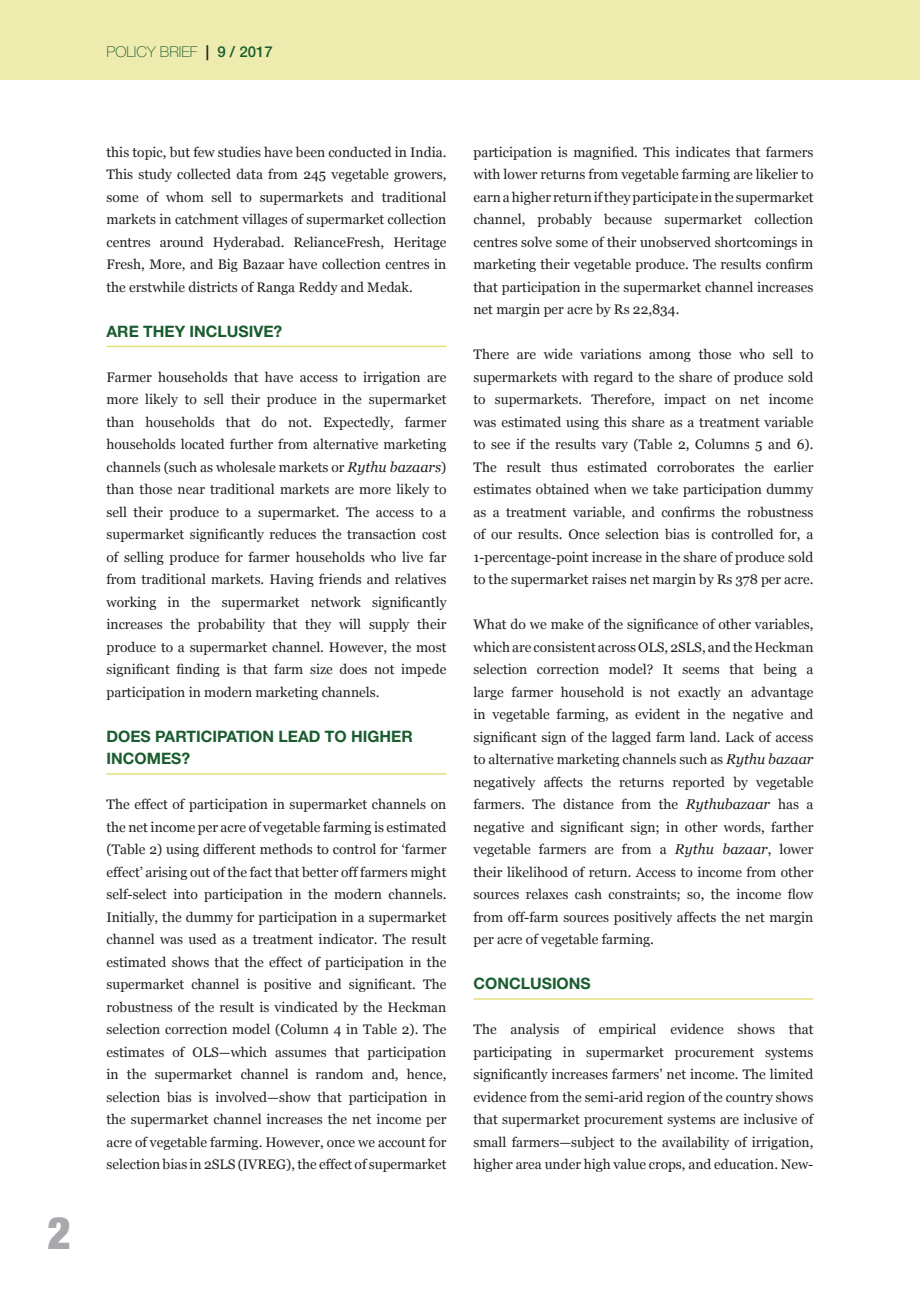
<style>
.page{position:relative;width:920px;height:1290px;background:#fff}
.page>*{position:absolute;margin:0;border:0;box-sizing:border-box;transform-origin:0 0}
.t1{font:900 condensed 45px "Helvetica Neue";color:#a8a9ad}
.t2{font:700 15.75px/22.5px "Helvetica Neue";color:#195c2e}
.t3{font:100 15px "Helvetica Neue LT Std";color:#195c2e}
.t4{font:13.8px/22.5px "Georgia";color:#231f20;text-align:justify}
.s1{font-weight:700;color:#231f20}
.s2{font-weight:500}
.s3{font-style:italic;font-size:14.25px}
</style>
<div class="page">
<div style="left:0;top:0;width:920px;height:80px;background:#eeebaf"></div>
<hr style="left:106px;top:346px;width:340px;height:1px;background:#e5de7c">
<hr style="left:106px;top:773px;width:340px;height:2px;background:#e5de7c">
<hr style="left:473px;top:998px;width:340px;height:2px;background:#e5de7c">
<h1 class="t1" style="left:48px;top:1205px;width:25px">2</h1>
<p class="t3" style="left:106px;top:43px;width:168px">POLICY BRIEF <span class="s1">|</span> <span class="s2">9 / 2017</span></p>
<p class="t4" style="left:106px;top:141px;width:341px">this topic, but few studies have been conducted in India.<br>This study collected data from 245 vegetable growers, some of whom sell to supermarkets and traditional markets in catchment villages of supermarket collection centres around Hyderabad. RelianceFresh, Heritage Fresh, More, and Big Bazaar have collection centres in the erstwhile districts of Ranga Reddy and Medak.</p>
<p class="t2" style="left:106px;top:319px;width:177px">ARE THEY INCLUSIVE?</p>
<p class="t4" style="left:106px;top:366px;width:341px">Farmer households that have access to irrigation are more likely to sell their produce in the supermarket than households that do not. Expectedly, farmer households located further from alternative marketing channels (such as wholesale markets or <span class="s3">Rythu bazaars</span>) than those near traditional markets are more likely to sell their produce to a supermarket. The access to a supermarket significantly reduces the transaction cost of selling produce for farmer households who live far from traditional markets. Having friends and relatives working in the supermarket network significantly increases the probability that they will supply their produce to a supermarket channel. However, the most significant finding is that farm size does not impede participation in modern marketing channels.</p>
<p class="t2" style="left:106px;top:724px;width:308px">DOES PARTICIPATION LEAD TO HIGHER<br>INCOMES?</p>
<p class="t4" style="left:106px;top:793px;width:341px">The effect of participation in supermarket channels on the net income per acre of vegetable farming is estimated (Table 2) using different methods to control for ‘farmer effect’ arising out of the fact that better off farmers might self-select into participation in the modern channels.<br>Initially, the dummy for participation in a supermarket channel was used as a treatment indicator. The result estimated shows that the effect of participation in the supermarket channel is positive and significant. The robustness of the result is vindicated by the Heckman selection correction model (Column 4 in Table 2). The estimates of OLS—which assumes that participation in the supermarket channel is random and, hence, selection bias is involved—show that participation in the supermarket channel increases the net income per acre of vegetable farming. However, once we account for selection bias in 2SLS (IVREG), the effect of supermarket</p>
<p class="t4" style="left:473px;top:141px;width:341px">participation is magnified. This indicates that farmers with lower returns from vegetable farming are likelier to earn a higher return if they participate in the supermarket channel, probably because supermarket collection centres solve some of their unobserved shortcomings in marketing their vegetable produce. The results confirm that participation in the supermarket channel increases net margin per acre by Rs 22,834.</p>
<p class="t4" style="left:473px;top:343px;width:341px">There are wide variations among those who sell to supermarkets with regard to the share of produce sold to supermarkets. Therefore, impact on net income was estimated using this share as a treatment variable to see if the results vary (Table 2, Columns 5 and 6).<br>The result thus estimated corroborates the earlier estimates obtained when we take participation dummy as a treatment variable, and confirms the robustness of our results. Once selection bias is controlled for, a 1-percentage-point increase in the share of produce sold to the supermarket raises net margin by Rs 378 per acre.</p>
<p class="t4" style="left:473px;top:613px;width:341px">What do we make of the significance of other variables, which are consistent across OLS, 2SLS, and the Heckman selection correction model? It seems that being a large farmer household is not exactly an advantage in vegetable farming, as evident in the negative and significant sign of the lagged farm land. Lack of access to alternative marketing channels such as <span class="s3">Rythu bazaar </span>negatively affects the returns reported by vegetable farmers. The distance from the <span class="s3">Rythubazaar</span> has a negative and significant sign; in other words, farther vegetable farmers are from a <span class="s3">Rythu bazaar</span>, lower their likelihood of return. Access to income from other sources relaxes cash constraints; so, the income flow from off-farm sources positively affects the net margin per acre of vegetable farming.</p>
<p class="t2" style="left:473px;top:972px;width:119px">CONCLUSIONS</p>
<p class="t4" style="left:473px;top:1018px;width:341px">The analysis of empirical evidence shows that participating in supermarket procurement systems significantly increases farmers’ net income. The limited evidence from the semi-arid region of the country shows that supermarket procurement systems are inclusive of small farmers—subject to the availability of irrigation, higher area under high value crops, and education. New-</p>
</div>
